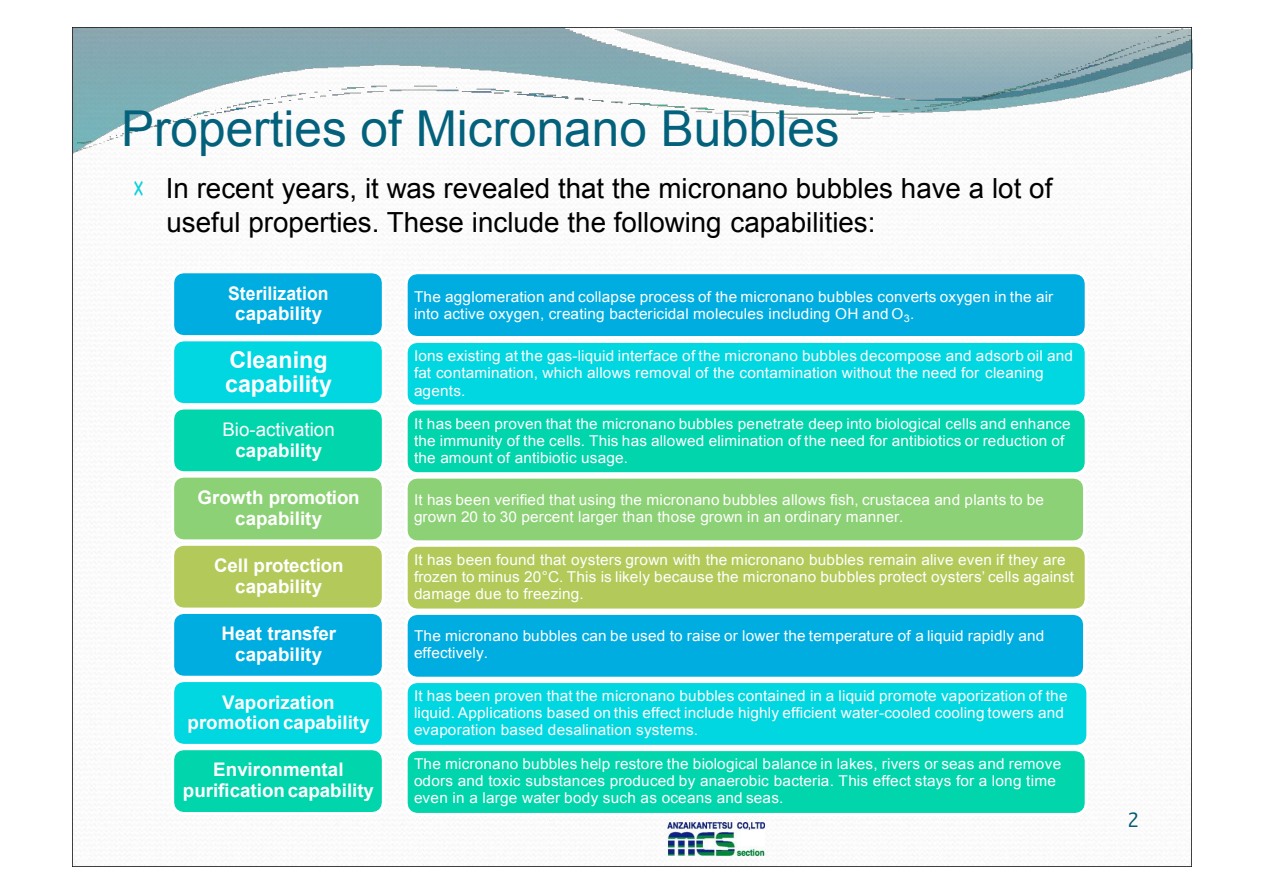
<style>
.page{position:relative;width:1264px;height:893px;background:#fff}
.page>*{position:absolute;margin:0;border:0;box-sizing:border-box;transform-origin:0 0}
.t1{font:49.5px "Arial";color:#04617b}
.t2{font:27.75px/34px "Arial";color:#000}
.t3{font:700 23.25px/24.9px "Arial";color:#fff}
.t4{font:700 18.75px/20.4px "Arial";color:#fff;text-align:center}
.t5{font:700 18.75px/20.1px "Arial";color:#fff;text-align:center;scale:.94 1}
.t6{font:18.75px "Arial";color:#fff}
.t7{font:18.75px "Monaco";color:#045c75}
.t8{font:15px/17px "Arial";letter-spacing:.015em;color:#fff}
</style>
<div class="page">
<img style="left:72px;top:27px;width:1116px;height:125px">
<img style="left:72px;top:33px;width:1119px;height:111px">
<svg style="left:174px;top:273px;width:209px;height:539px;background:#3ccebc"></svg>
<svg style="left:407px;top:274px;width:680px;height:471px;background:#47cebf"></svg>
<div style="left:407px;top:751px;width:678px;height:62px;background:#00d5ab"></div>
<img style="left:667px;top:822px;width:97px;height:33px">
<h1 class="t1" style="left:121px;top:97px;width:720px">Properties of Micronano Bubbles</h1>
<h2 class="t2" style="left:166px;top:172px;width:887px">In recent years, it was revealed that the micronano bubbles have a lot of useful properties. These include the following capabilities:</h2>
<p class="t5" style="left:228px;top:284px;width:108px">Sterilization capability</p>
<h3 class="t3" style="left:225px;top:347px;width:108px">Cleaning capability</h3>
<p class="t6" style="left:222px;top:417px;width:114px">Bio-activation</p>
<p class="t4" style="left:235px;top:440px;width:88px">capability</p>
<p class="t4" style="left:197px;top:488px;width:163px">Growth promotion capability</p>
<p class="t4" style="left:214px;top:556px;width:131px">Cell protection capability</p>
<p class="t4" style="left:221px;top:624px;width:116px">Heat transfer capability</p>
<p class="t4" style="left:187px;top:692px;width:184px">Vaporization promotion capability</p>
<p class="t4" style="left:183px;top:760px;width:192px">Environmental purification capability</p>
<p class="t8" style="left:414px;top:288px;width:640px">The agglomeration and collapse process of the micronano bubbles converts oxygen in the air into active oxygen, creating bactericidal molecules including OH and O<sub>3</sub>.</p>
<p class="t8" style="left:414px;top:347px;width:660px">Ions existing at the gas-liquid interface of the micronano bubbles decompose and adsorb oil and fat contamination, which allows removal of the contamination without the need for cleaning agents.</p>
<p class="t8" style="left:414px;top:415px;width:658px">It has been proven that the micronano bubbles penetrate deep into biological cells and enhance the immunity of the cells. This has allowed elimination of the need for antibiotics or reduction of the amount of antibiotic usage.</p>
<p class="t8" style="left:414px;top:491px;width:631px">It has been verified that using the micronano bubbles allows fish, crustacea and plants to be grown 20 to 30 percent larger than those grown in an ordinary manner.</p>
<p class="t8" style="left:414px;top:551px;width:661px">It has been found that oysters grown with the micronano bubbles remain alive even if they are frozen to minus 20°C. This is likely because the micronano bubbles protect oysters’ cells against damage due to freezing.</p>
<p class="t8" style="left:414px;top:627px;width:632px">The micronano bubbles can be used to raise or lower the temperature of a liquid rapidly and effectively.</p>
<p class="t8" style="left:414px;top:687px;width:655px">It has been proven that the micronano bubbles contained in a liquid promote vaporization of the liquid. Applications based on this effect include highly efficient water-cooled cooling towers and evaporation based desalination systems.</p>
<p class="t8" style="left:414px;top:755px;width:648px">The micronano bubbles help restore the biological balance in lakes, rivers or seas and remove odors and toxic substances produced by anaerobic bacteria. This effect stays for a long time even in a large water body such as oceans and seas.</p>
<p class="t7" style="left:1127px;top:803px;width:13px">2</p>
</div>
